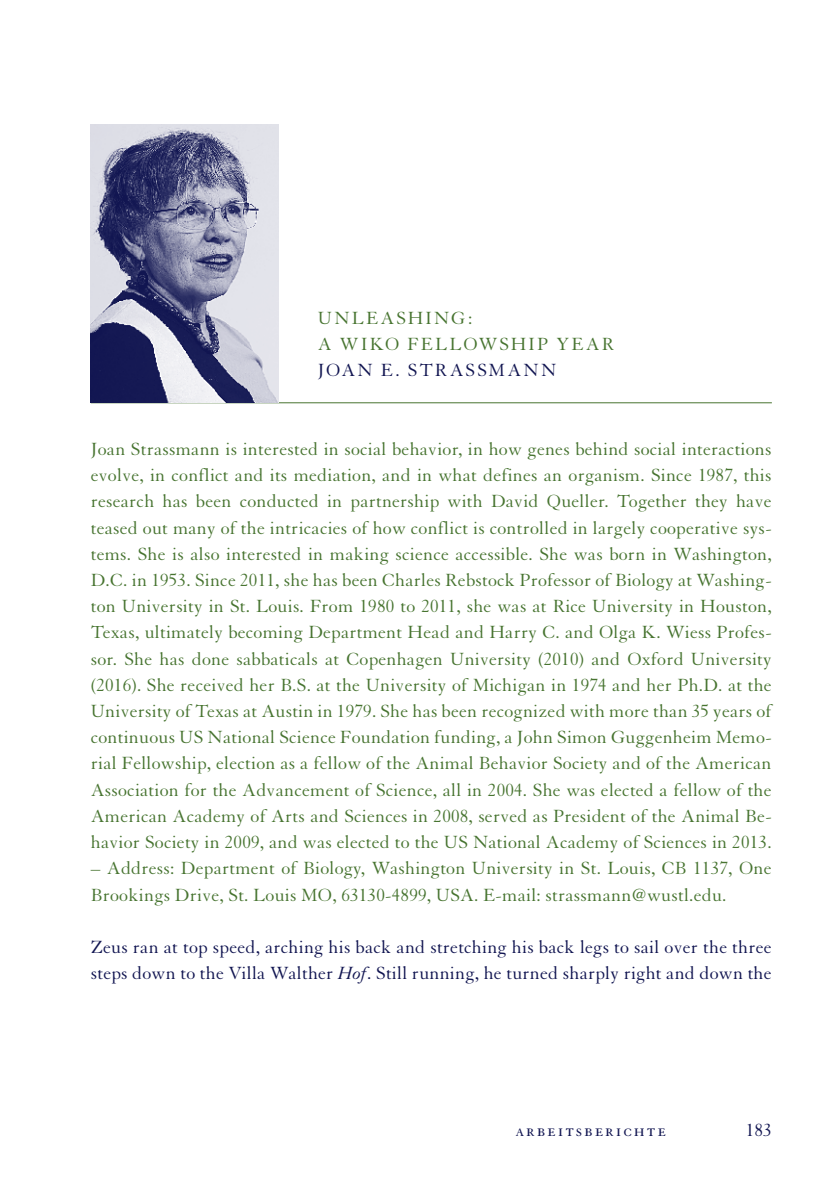
<style>
.page{position:relative;width:840px;height:1191px;background:#fff}
.page>*{position:absolute;margin:0;border:0;box-sizing:border-box;transform-origin:0 0}
.t1{font:19.2px/26.2px "Granjon";letter-spacing:.01em;color:#477430;text-align:justify}
.t2{font:19.2px/26.2px "Granjon";letter-spacing:.01em;color:#111551}
.t3{font:19.2px/26.2px "Granjon";letter-spacing:.11em;color:#477430}
.t4{font:19.2px "Granjon";letter-spacing:.11em;color:#111551}
.t5{font:19.2px "Granjon SC";letter-spacing:.1em;color:#111551}
.s1{font-style:italic}
</style>
<div class="page">
<hr style="left:91px;top:402px;width:680px;height:1px;background:#477430">
<img style="left:91px;top:125px;width:187px;height:277px">
<p class="t3" style="left:317px;top:305px;width:298px">UNLEASHING:<br>A WIKO FELLOWSHIP YEAR</p>
<p class="t4" style="left:317px;top:360px;width:240px">JOAN E. STRASSMANN</p>
<p class="t1" style="left:91px;top:436px;width:682px">Joan Strassmann is interested in social behavior, in how genes behind social interactions evolve, in conflict and its mediation, and in what defines an organism. Since 1987, this research has been conducted in partnership with David Queller. Together they have teased out many of the intricacies of how conflict is controlled in largely cooperative sys&shy;tems. She is also interested in making science accessible. She was born in Washington, D.C. in 1953. Since 2011, she has been Charles Rebstock Professor of Biology at Washing&shy;ton University in St. Louis. From 1980 to 2011, she was at Rice University in Houston, Texas, ultimately becoming Department Head and Harry C. and Olga K. Wiess Profes&shy;sor. She has done sabbaticals at Copenhagen University (2010) and Oxford University (2016). She received her B.S. at the University of Michigan in 1974 and her Ph.D. at the University of Texas at Austin in 1979. She has been recognized with more than 35 years of continuous US National Science Foundation funding, a John Simon Guggenheim Memo&shy;rial Fellowship, election as a fellow of the Animal Behavior Society and of the American Association for the Advancement of Science, all in 2004. She was elected a fellow of the American Academy of Arts and Sciences in 2008, served as President of the Animal Be&shy;havior Society in 2009, and was elected to the US National Academy of Sciences in 2013.</p>
<p class="t1" style="left:91px;top:855px;width:682px">– Address: Department of Biology, Washington University in St. Louis, CB 1137, One<br>Brookings Drive, St. Louis MO, 63130-4899, USA. E-mail: strassmann@wustl.edu.</p>
<p class="t2" style="left:91px;top:934px;width:682px">Zeus ran at top speed, arching his back and stretching his back legs to sail over the three steps down to the Villa Walther <span class="s1">Hof</span>. Still running, he turned sharply right and down the</p>
<p class="t5" style="left:515px;top:1120px;width:152px">arbeitsberichte</p>
<p class="t2" style="left:745px;top:1117px;width:28px">183</p>
</div>
